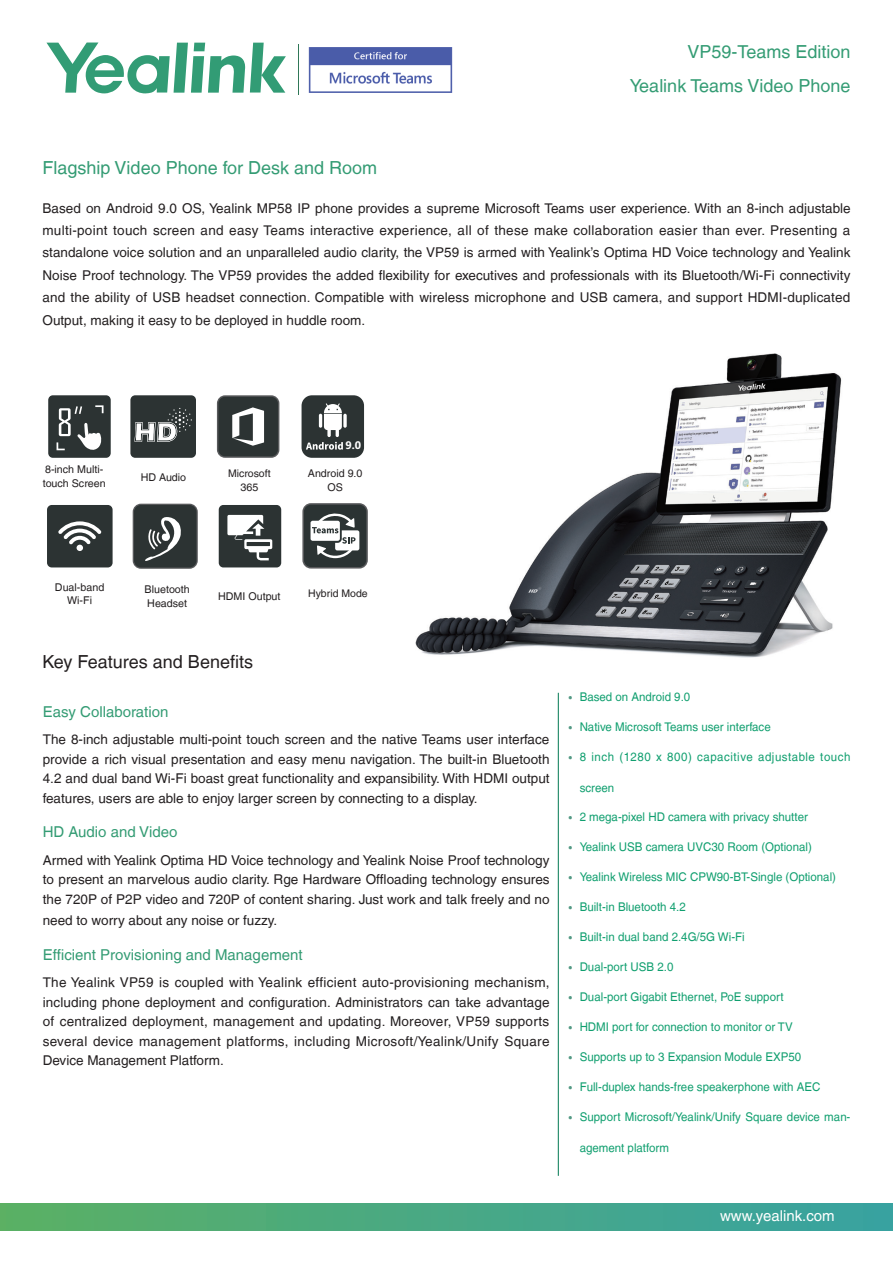
<style>
.page{position:relative;width:893px;height:1263px;background:#fff}
.page>*{position:absolute;margin:0;border:0;box-sizing:border-box;transform-origin:0 0}
.机型名{font:18px "Helvetica LT";color:#349c74}
.h-机型介绍{font:18px "Helvetica LT";color:#349c74}
.h1-key_feature{font:18px "Helvetica LT";color:#231f20}
.h2-key_feature{font:15px "Helvetica LT";color:#349c74}
.t1{font:15px "Helvetica LT";color:#fff}
.机型介绍{font:13.5px/22.5px "Helvetica LT";color:#231f20;text-align:justify}
.p-key_feature{font:13.5px/19.5px "Helvetica LT";color:#231f20;text-align:justify}
.t2{font:12px "Helvetica LT";color:#109f6f;scale:.96 1}
.t3{font:12px "Helvetica LT";letter-spacing:.045em;color:#109f6f;scale:.96 1}
.t4{font:700 11.1px "Microsoft Phags Pa";color:#fff}
.p-图标{font:10.65px/13.6px "Helvetica LT";color:#231f20}
.p-图标-2{font:10.5px "Helvetica LT";color:#231f20}
.s1{font-family:"Microsoft Phags Pa";font-size:13.5px;color:#529984}
</style>
<div class="page">
<svg style="left:46px;top:43px;width:240px;height:50px"></svg>
<div style="left:0;top:1203px;width:893px;height:27px;background:linear-gradient(to right,#5ab065,#38a2a2)"></div>
<div style="left:130px;top:395px;width:66px;height:63px;background:#2c3333;border-radius:5px"></div>
<svg style="left:135px;top:408px;width:57px;height:34px"></svg>
<svg style="left:217px;top:395px;width:62px;height:63px"></svg>
<div style="left:218px;top:397px;width:60px;height:59px;background:#2c3333;border-radius:7px"></div>
<svg style="left:232px;top:407px;width:32px;height:39px"></svg>
<div style="left:48px;top:395px;width:63px;height:63px;background:#2c3333;border-radius:5px"></div>
<svg style="left:57px;top:405px;width:47px;height:46px"></svg>
<div style="left:47px;top:505px;width:66px;height:62px;background:#2c3333;border-radius:5px"></div>
<svg style="left:58px;top:521px;width:43px;height:30px"></svg>
<div style="left:219px;top:505px;width:62px;height:62px;background:#2c3333;border-radius:5px"></div>
<svg style="left:227px;top:515px;width:45px;height:46px"></svg>
<div style="left:302px;top:395px;width:62px;height:63px;background:#2c3333;border-radius:10px"></div>
<svg style="left:306px;top:403px;width:41px;height:47px"></svg>
<div style="left:133px;top:504px;width:65px;height:65px;border:3px solid #595a5c;border-radius:7px"></div>
<div style="left:134px;top:505px;width:62px;height:62px;background:#2c3333;border-radius:7px"></div>
<svg style="left:145px;top:517px;width:36px;height:44px"></svg>
<svg style="left:302px;top:503px;width:66px;height:65px"></svg>
<div style="left:304px;top:505px;width:62px;height:62px;background:#2b3333;border-radius:7px"></div>
<div style="left:311px;top:521px;width:29px;height:20px;background:#fff;border-radius:2px"></div>
<svg style="left:312px;top:513px;width:47px;height:45px"></svg>
<img style="left:415px;top:353px;width:427px;height:305px">
<img style="left:308px;top:47px;width:145px;height:46px">
<hr style="left:558px;top:693px;width:1px;height:483px;background:#007852">
<p class="机型名" style="left:687px;top:41px;width:164px">VP59-Teams Edition</p>
<p class="机型名" style="left:630px;top:75px;width:222px">Yealink Teams Video Phone</p>
<p class="h-机型介绍" style="left:43px;top:157px;width:336px">Flagship Video Phone for Desk and Room</p>
<p class="机型介绍" style="left:43px;top:196px;width:810px">Based on Android 9.0 OS, Yealink MP58 IP phone provides a supreme Microsoft Teams user experience. With an 8-inch adjustable multi-point touch screen and easy Teams interactive experience, all of these make collaboration easier than ever. Presenting a standalone voice solution and an unparalleled audio clarity, the VP59 is armed with Yealink’s Optima HD Voice technology and Yealink Noise Proof technology. The VP59 provides the added flexibility for executives and professionals with its Bluetooth/Wi-Fi connectivity and the ability of USB headset connection. Compatible with wireless microphone and USB camera, and support HDMI-duplicated Output, making it easy to be deployed in huddle room.</p>
<p class="p-图标" style="left:43px;top:462px;width:65px">8-inch Multi&shy;touch Screen</p>
<p class="p-图标" style="left:141px;top:471px;width:47px">HD Audio</p>
<p class="p-图标-2" style="left:228px;top:467px;width:44px">Microsoft</p>
<p class="p-图标" style="left:240px;top:480px;width:19px">365</p>
<p class="t4" style="left:346px;top:438px;width:17px">9.0</p>
<p class="p-图标" style="left:308px;top:466px;width:56px;text-align:center">Android 9.0<br>OS</p>
<p class="p-图标" style="left:55px;top:580px;width:51px">Dual-band</p>
<p class="p-图标" style="left:67px;top:594px;width:26px">Wi-Fi</p>
<p class="p-图标" style="left:145px;top:583px;width:47px">Bluetooth<br>Headset</p>
<p class="p-图标" style="left:218px;top:590px;width:64px">HDMI Output</p>
<p class="p-图标-2" style="left:308px;top:588px;width:61px">Hybrid Mode</p>
<p class="h1-key_feature" style="left:43px;top:651px;width:212px">Key Features and Benefits</p>
<p class="h2-key_feature" style="left:43px;top:703px;width:127px">Easy Collaboration</p>
<p class="p-key_feature" style="left:43px;top:730px;width:508px">The 8-inch adjustable multi-point touch screen and the native Teams user interface provide a rich visual presentation and easy menu navigation. The built-in Bluetooth 4.2 and dual band Wi-Fi boast great functionality and expansibility. With HDMI output features, users are able to enjoy larger screen by connecting to a display.</p>
<p class="h2-key_feature" style="left:43px;top:823px;width:136px">HD Audio and Video</p>
<p class="机型介绍" style="left:43px;top:850px;width:508px;line-height:19.5px">Armed with Yealink Optima HD Voice technology and Yealink Noise Proof technology to present an marvelous audio clarity. Rge Hardware Offloading technology ensures the 720P of P2P video and 720P of content sharing. Just work and talk freely and no</p>
<p class="机型介绍" style="left:43px;top:909px;width:236px">need to worry about any noise or fuzzy.</p>
<p class="h2-key_feature" style="left:43px;top:946px;width:261px">Efficient Provisioning and Management</p>
<p class="p-key_feature" style="left:43px;top:973px;width:508px">The Yealink VP59 is coupled with Yealink efficient auto-provisioning mechanism, including phone deployment and configuration. Administrators can take advantage of centralized deployment, management and updating. Moreover, VP59 supports several device management platforms, including Microsoft/Yealink/Unify Square Device Management Platform.</p>
<p class="t2" style="left:568px;top:690px;width:129px"><span class="s1">•</span> Based on Android 9.0</p>
<p class="t2" style="left:568px;top:720px;width:213px"><span class="s1">•</span> Native Microsoft Teams user interface</p>
<p class="t3" style="left:568px;top:750px;width:296px"><span class="s1">•</span> 8 inch (1280 x 800) capacitive adjustable touch</p>
<p class="t2" style="left:580px;top:780px;width:37px">screen</p>
<p class="t2" style="left:568px;top:810px;width:252px"><span class="s1">•</span> 2 mega-pixel HD camera with privacy shutter</p>
<p class="t2" style="left:568px;top:840px;width:256px"><span class="s1">•</span> Yealink USB camera UVC30 Room (Optional)</p>
<p class="t2" style="left:568px;top:870px;width:281px"><span class="s1">•</span> Yealink Wireless MIC CPW90-BT-Single (Optional)</p>
<p class="t2" style="left:568px;top:900px;width:125px"><span class="s1">•</span> Built-in Bluetooth 4.2</p>
<p class="t2" style="left:568px;top:930px;width:186px"><span class="s1">•</span> Built-in dual band 2.4G/5G Wi-Fi</p>
<p class="t2" style="left:568px;top:960px;width:112px"><span class="s1">•</span> Dual-port USB 2.0</p>
<p class="t2" style="left:568px;top:990px;width:226px"><span class="s1">•</span> Dual-port Gigabit Ethernet, PoE support</p>
<p class="t2" style="left:568px;top:1020px;width:236px"><span class="s1">•</span> HDMI port for connection to monitor or TV</p>
<p class="t2" style="left:568px;top:1050px;width:245px"><span class="s1">•</span> Supports up to 3 Expansion Module EXP50</p>
<p class="t2" style="left:568px;top:1080px;width:265px"><span class="s1">•</span> Full-duplex hands-free speakerphone with AEC</p>
<p class="t2" style="left:568px;top:1110px;width:296px"><span class="s1">•</span> Support Microsoft/Yealink/Unify Square device man-</p>
<p class="t2" style="left:580px;top:1140px;width:95px">agement platform</p>
<p class="t1" style="left:720px;top:1207px;width:116px">www.yealink.com</p>
</div>
